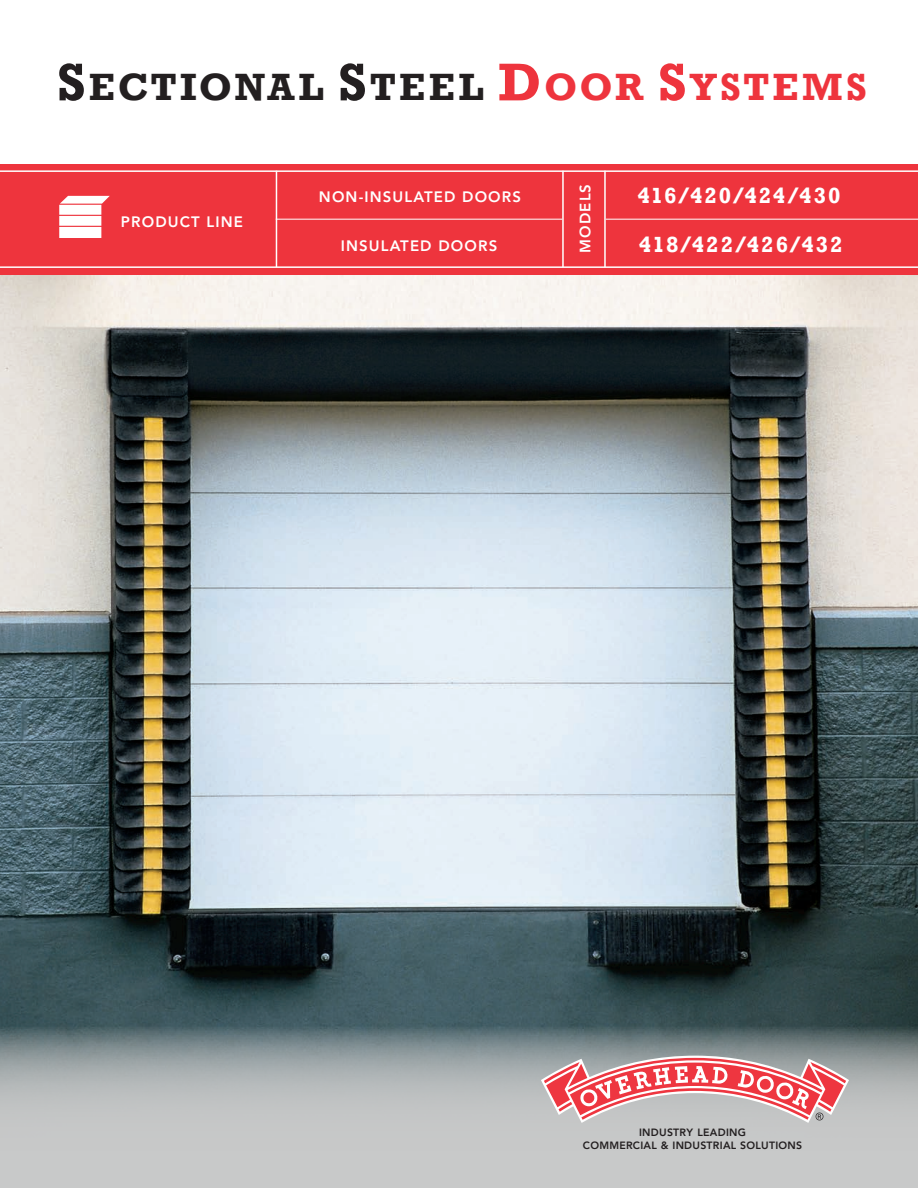
<style>
.page{position:relative;width:918px;height:1188px;background:#fff}
.page>*{position:absolute;margin:0;border:0;box-sizing:border-box;transform-origin:0 0}
.t1{font:700 39px "Rockwell";letter-spacing:.075em;color:#231f20}
.t2{font:700 22.5px "Rockwell";letter-spacing:.09em;color:#fff}
.t3{font:800 15px "Avenir LT Std";letter-spacing:.075em;color:#fff}
.t4{font:800 10.5px/13.5px "Avenir LT Std";letter-spacing:.025em;color:#231f20;text-align:center}
.s1{font-size:54px}
.s2{font-size:54px;color:#ee343d}
.s3{color:#ee343d}
</style>
<div class="page">
<img style="left:0;top:274px;width:918px;height:752px">
<div style="left:0;top:164px;width:918px;height:110px;background:#ee343d"></div>
<hr style="left:0;top:266px;width:918px;height:2px;background:#fff">
<hr style="left:0;top:170px;width:918px;height:2px;background:#fff">
<svg style="left:0;top:1026px;width:918px;height:162px;background:#adb3b4"></svg>
<svg style="left:541px;top:1056px;width:308px;height:67px"></svg>
<svg style="left:59px;top:196px;width:51px;height:42px"></svg>
<hr style="left:276px;top:171px;width:1px;height:96px;background:#fff">
<hr style="left:604px;top:171px;width:2px;height:96px;background:#fff">
<hr style="left:562px;top:171px;width:2px;height:96px;background:#fff">
<hr style="left:276px;top:219px;width:286px;height:1px;background:#fff">
<hr style="left:606px;top:219px;width:312px;height:1px;background:#fff">
<h1 class="t1" style="left:57px;top:64px;width:812px"><span class="s1">S</span>ECTIONAL <span class="s1">S</span>TEEL <span class="s2">D</span><span class="s3">OOR</span> <span class="s2">S</span><span class="s3">YSTEMS</span></h1>
<p class="t3" style="left:121px;top:213px;width:124px">PRODUCT LINE</p>
<p class="t3" style="left:576px;top:253px;width:70px;rotate:-90deg">MODELS</p>
<h2 class="t2" style="left:637px;top:181px;width:205px">416/420/424/430</h2>
<p class="t3" style="left:319px;top:188px;width:204px">NON-INSULATED DOORS</p>
<p class="t3" style="left:341px;top:237px;width:158px">INSULATED DOORS</p>
<h2 class="t2" style="left:639px;top:231px;width:205px">418/422/426/432</h2>
<p class="t4" style="left:583px;top:1125px;width:221px">INDUSTRY LEADING<br>COMMERCIAL &amp; INDUSTRIAL SOLUTIONS</p>
</div>
